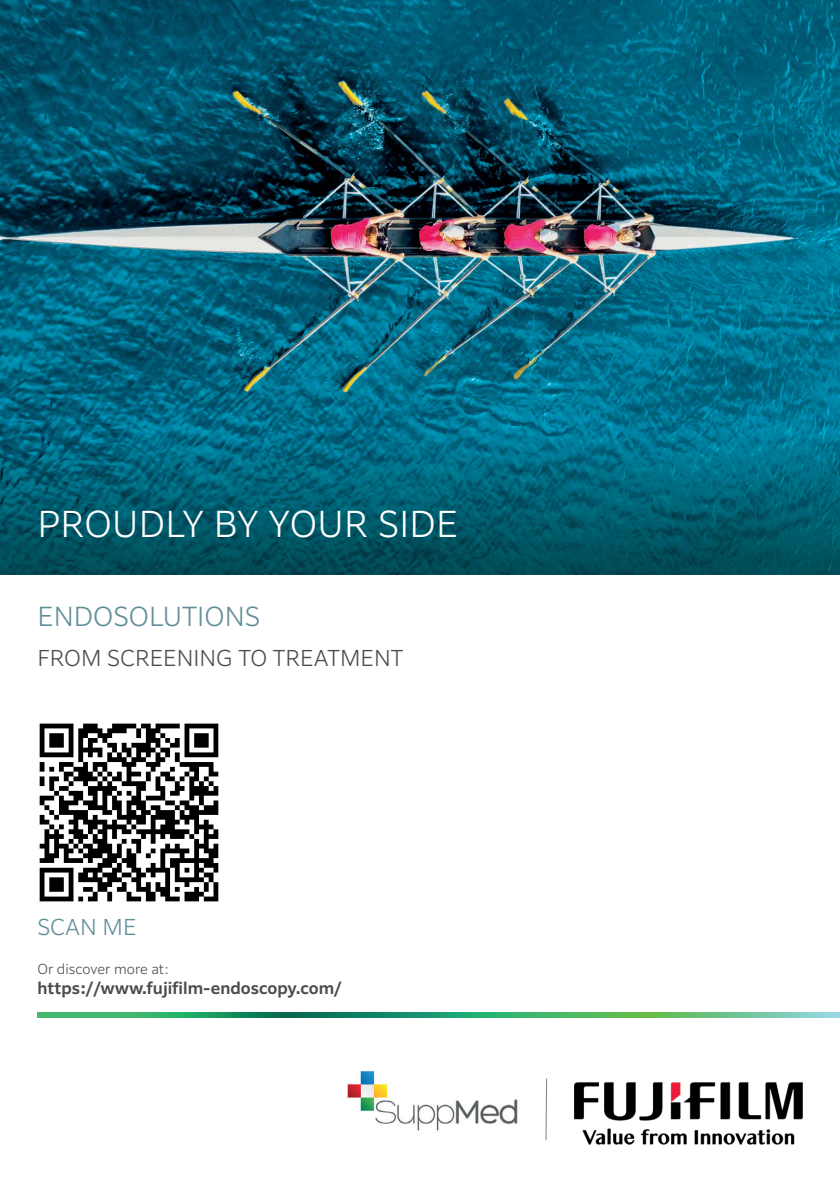
<style>
.page{position:relative;width:840px;height:1191px;background:#fff}
.page>*{position:absolute;margin:0;border:0;box-sizing:border-box;transform-origin:0 0}
.t1{font:300 35.2px "Clarimo UDPE";letter-spacing:.01em;color:#fff}
.t2{font:300 26px "Clarimo UDPE";color:#638e99}
.t3{font:300 21.6px "Clarimo UDPE";color:#4a4d4f}
.t4{font:300 21.6px "Clarimo UDPE";color:#638e99}
.t5{font:600 16px "Clarimo UDPE";color:#4a4d4f}
.t6{font:300 13.6px "Clarimo UDPE";color:#4a4d4f}
</style>
<div class="page">
<svg style="left:38px;top:1012px;width:480px;height:5px;background:#209b66"></svg>
<img style="left:0;top:0;width:839px;height:574px">
<img style="left:0;top:401px;width:839px;height:1px">
<img style="left:0;top:572px;width:839px;height:1px">
<img style="left:518px;top:1017px;width:321px;height:128px">
<img style="left:518px;top:1012px;width:321px;height:5px">
<img style="left:347px;top:1062px;width:186px;height:83px">
<img style="left:545px;top:1078px;width:2px;height:62px">
<img style="left:39px;top:723px;width:180px;height:179px">
<p class="t1" style="left:37px;top:496px;width:422px">PROUDLY BY YOUR SIDE</p>
<p class="t2" style="left:38px;top:595px;width:224px">ENDOSOLUTIONS</p>
<p class="t3" style="left:37px;top:641px;width:367px">FROM SCREENING TO TREATMENT</p>
<p class="t4" style="left:37px;top:910px;width:101px">SCAN ME</p>
<p class="t6" style="left:38px;top:958px;width:133px">Or discover more at:</p>
<p class="t5" style="left:38px;top:975px;width:305px">https://www.fujifilm-endoscopy.com/</p>
</div>
